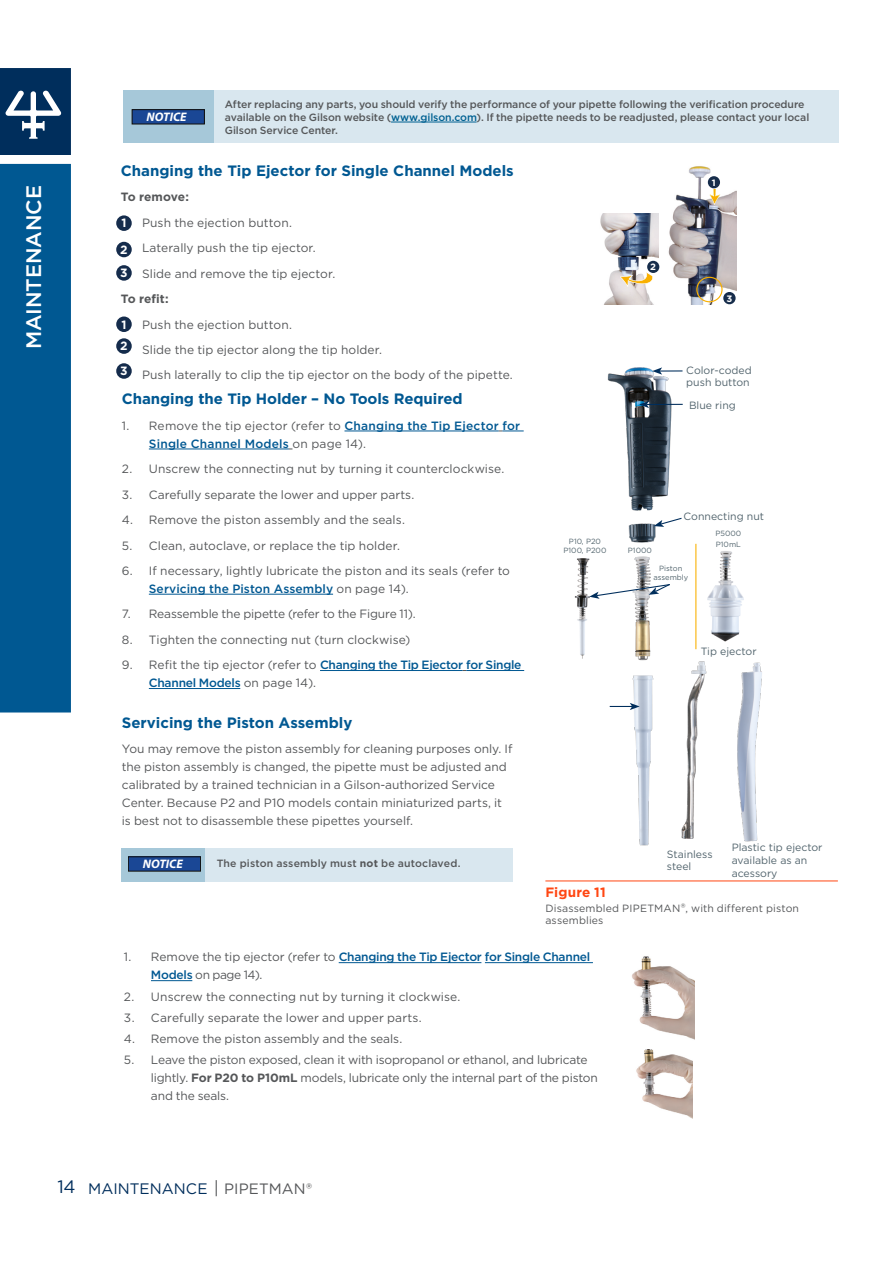
<style>
.page{position:relative;width:893px;height:1263px;background:#fff}
.page>*{position:absolute;margin:0;border:0;box-sizing:border-box;transform-origin:0 0}
.t1{font:500 21px "Gotham";color:#fff}
.t2{font:15.15px "Gotham";color:#002e5c}
.t3{font:700 15px "Gotham";color:#005892}
.t4{font:15px "Gotham";letter-spacing:.005em;color:#555759}
.t5{font:700 13.5px "Gotham";letter-spacing:.005em;color:#ff4612}
.t6{font:italic 700 12.3px "Myriad Pro";color:#fff}
.t7{font:12px/18px "Gotham";color:#555759}
.t8{font:500 12px/18px "Gotham";letter-spacing:-.02em;color:#005892}
.t9{font:500 12px/18px "Gotham";letter-spacing:.02em;color:#005892}
.t10{font:700 12px "Gotham";letter-spacing:.005em;color:#555759}
.t11{font:700 12px/26.4px "Gotham";color:#fff}
.t12{font:500 10.5px/12.6px "Gotham";letter-spacing:-.005em;color:#555759}
.t13{font:10.5px/12.6px "Gotham";color:#52646d}
.t14{font:10.5px/12.6px "Gotham";letter-spacing:.015em;color:#555759}
.t15{font:500 10.5px "Gotham";letter-spacing:.015em;color:#555759}
.t16{font:700 9.3px "Gotham";color:#fff}
.t17{font:700 9.15px "Gotham";color:#fff}
.t18{font:7.5px/9px "Gotham";color:#52646d;text-align:center}
.s1{color:#006192}
.s2{font-weight:400;color:#555759}
.s3{font-weight:500;color:#005892}
.s4{font-weight:700}
.s5{font-size:12px}
.s6{font-size:18px}
.s7{font-size:17.4px}
</style>
<div class="page">
<svg style="left:0;top:68px;width:71px;height:87px;background:#244c73"></svg>
<div style="left:0;top:164px;width:71px;height:548px;background:#005892"></div>
<div style="left:123px;top:91px;width:91px;height:52px;background:#a6c8d9"></div>
<div style="left:214px;top:91px;width:625px;height:52px;background:#d9e7ef"></div>
<hr style="left:391px;top:122px;width:86px;height:1px;background:#006192">
<img style="left:600px;top:214px;width:59px;height:90px">
<svg style="left:617px;top:262px;width:37px;height:28px"></svg>
<img style="left:668px;top:166px;width:69px;height:138px">
<svg style="left:696px;top:277px;width:27px;height:25px"></svg>
<svg style="left:709px;top:190px;width:12px;height:15px"></svg>
<div style="left:708px;top:176px;width:12px;height:12px;background:#172d4b;border-radius:50%"></div>
<div style="left:647px;top:261px;width:12px;height:12px;background:#172d4b;border-radius:50%"></div>
<div style="left:723px;top:292px;width:13px;height:12px;background:#172d4b;border-radius:50%"></div>
<div style="left:116px;top:215px;width:16px;height:16px;background:#152c4c;border-radius:50%"></div>
<div style="left:116px;top:242px;width:16px;height:15px;background:#152c4c;border-radius:50%"></div>
<div style="left:116px;top:265px;width:16px;height:16px;background:#152c4c;border-radius:50%"></div>
<div style="left:116px;top:316px;width:16px;height:16px;background:#152c4c;border-radius:50%"></div>
<div style="left:116px;top:338px;width:16px;height:16px;background:#152c4c;border-radius:50%"></div>
<div style="left:116px;top:363px;width:16px;height:16px;background:#152c4c;border-radius:50%"></div>
<hr style="left:344px;top:431px;width:155px;height:1px;background:#005892">
<svg style="left:499px;top:431px;width:25px;height:1px"></svg>
<hr style="left:149px;top:449px;width:140px;height:1px;background:#005892">
<hr style="left:149px;top:594px;width:184px;height:1px;background:#005892">
<hr style="left:320px;top:670px;width:143px;height:1px;background:#005892">
<hr style="left:466px;top:670px;width:58px;height:1px;background:#005892">
<hr style="left:149px;top:688px;width:91px;height:1px;background:#005892">
<img style="left:607px;top:367px;width:155px;height:479px">
<img style="left:706px;top:550px;width:39px;height:92px">
<img style="left:574px;top:558px;width:16px;height:101px">
<hr style="left:695px;top:544px;width:1px;height:105px;background:#f9b000">
<svg style="left:610px;top:703px;width:30px;height:7px"></svg>
<svg style="left:654px;top:517px;width:29px;height:10px"></svg>
<hr style="left:660px;top:370px;width:22px;height:2px;background:#002e5c">
<svg style="left:652px;top:367px;width:10px;height:8px"></svg>
<svg style="left:589px;top:583px;width:82px;height:16px"></svg>
<hr style="left:647px;top:404px;width:36px;height:1px;background:#002e5c">
<svg style="left:639px;top:401px;width:10px;height:7px"></svg>
<hr style="left:545px;top:880px;width:293px;height:1px;background:#ff4612">
<div style="left:122px;top:848px;width:84px;height:33px;background:#a6c8d9"></div>
<div style="left:206px;top:848px;width:307px;height:33px;background:#d9e7ef"></div>
<div style="left:128px;top:857px;width:73px;height:14px;background:#1a4795"></div>
<div style="left:128px;top:856px;width:73px;height:15px;border:1px solid #12100b"></div>
<img style="left:636px;top:1049px;width:56px;height:70px">
<img style="left:632px;top:956px;width:62px;height:84px">
<hr style="left:339px;top:962px;width:142px;height:1px;background:#005892">
<hr style="left:485px;top:962px;width:108px;height:1px;background:#005892">
<hr style="left:151px;top:980px;width:41px;height:1px;background:#005892">
<div style="left:132px;top:110px;width:72px;height:14px;background:#1a4795"></div>
<div style="left:132px;top:109px;width:73px;height:15px;border:1px solid #12100b"></div>
<h1 class="t1" style="left:20px;top:349px;width:162px;rotate:-90deg">maintenance</h1>
<p class="t12" style="left:225px;top:98px;width:586px">After replacing any parts, you should verify the performance of your pipette following the verification procedure available on the Gilson website (<span class="s1">www.gilson.com</span>). If the pipette needs to be readjusted, please contact your local<br>Gilson Service Center.</p>
<p class="t3" style="left:121px;top:161px;width:395px">Changing the Tip Ejector for Single Channel Models</p>
<p class="t10" style="left:121px;top:189px;width:70px">To remove:</p>
<p class="t7" style="left:142px;top:210px;width:195px;line-height:25.5px">Push the ejection button.<br>Laterally push the tip ejector.<br>Slide and remove the tip ejector.</p>
<p class="t10" style="left:121px;top:291px;width:49px">To refit:</p>
<p class="t7" style="left:142px;top:311px;width:372px;line-height:25.5px">Push the ejection button.<br>Slide the tip ejector along the tip holder.<br>Push laterally to clip the tip ejector on the body of the pipette.</p>
<p class="t6" style="left:147px;top:109px;width:42px">NOTICE</p>
<p class="t17" style="left:712px;top:177px;width:5px">1</p>
<p class="t11" style="left:120px;top:210px;width:9px">1<br>2</p>
<p class="t11" style="left:120px;top:260px;width:9px">3</p>
<p class="t17" style="left:650px;top:261px;width:7px">2</p>
<p class="t16" style="left:726px;top:292px;width:7px">3</p>
<p class="t11" style="left:120px;top:313px;width:9px;line-height:21.8px">1<br>2</p>
<p class="t11" style="left:120px;top:358px;width:9px">3</p>
<p class="t3" style="left:122px;top:389px;width:342px">Changing the Tip Holder – No Tools Required</p>
<p class="t9" style="left:149px;top:416px;width:373px;text-indent:-27px"><span class="s2">1. Remove the tip ejector (refer to</span> Changing the Tip Ejector for<br>Single Channel Models <span class="s2">on page 14).</span></p>
<p class="t7" style="left:122px;top:460px;width:384px">2. Unscrew the connecting nut by turning it counterclockwise.</p>
<p class="t7" style="left:122px;top:485px;width:294px">3. Carefully separate the lower and upper parts.</p>
<p class="t7" style="left:122px;top:511px;width:285px">4. Remove the piston assembly and the seals.</p>
<p class="t7" style="left:122px;top:536px;width:280px">5. Clean, autoclave, or replace the tip holder.</p>
<p class="t7" style="left:149px;top:561px;width:363px;text-indent:-27px">6. If necessary, lightly lubricate the piston and its seals (refer to<br><span class="s3">Servicing the Piston Assembly</span> on page 14).</p>
<p class="t7" style="left:122px;top:605px;width:295px">7. Reassemble the pipette (refer to the Figure 11).</p>
<p class="t7" style="left:122px;top:630px;width:290px">8. Tighten the connecting nut (turn clockwise)</p>
<p class="t8" style="left:149px;top:656px;width:374px;text-indent:-27px"><span class="s2">9. Refit the tip ejector (refer to</span> Changing the Tip Ejector for Single<br>Channel Models <span class="s2">on page 14).</span></p>
<p class="t13" style="left:686px;top:364px;width:67px">Color-coded push button</p>
<p class="t13" style="left:689px;top:399px;width:48px">Blue ring</p>
<p class="t13" style="left:683px;top:510px;width:82px">Connecting nut</p>
<p class="t18" style="left:564px;top:537px;width:44px">P10, P20<br>P100, P200</p>
<p class="t18" style="left:715px;top:528px;width:27px;line-height:10.4px;text-align:left">P5000<br>P10mL</p>
<p class="t18" style="left:628px;top:546px;width:25px">P1000</p>
<p class="t18" style="left:653px;top:564px;width:36px">Piston assembly</p>
<p class="t13" style="left:701px;top:644px;width:57px">Tip ejector</p>
<p class="t3" style="left:122px;top:712px;width:232px">Servicing the Piston Assembly</p>
<p class="t7" style="left:122px;top:740px;width:392px">You may remove the piston assembly for cleaning purposes only. If the piston assembly is changed, the pipette must be adjusted and calibrated by a trained technician in a Gilson-authorized Service Center. Because P2 and P10 models contain miniaturized parts, it is best not to disassemble these pipettes yourself.</p>
<p class="t6" style="left:143px;top:856px;width:42px">NOTICE</p>
<p class="t15" style="left:217px;top:856px;width:245px">The piston assembly must <span class="s4">not</span> be autoclaved.</p>
<p class="t13" style="left:667px;top:847px;width:47px">Stainless steel</p>
<p class="t13" style="left:732px;top:841px;width:92px">Plastic tip ejector available as an acessory</p>
<p class="t5" style="left:545px;top:883px;width:62px">Figure 11</p>
<p class="t14" style="left:545px;top:901px;width:255px">Disassembled PIPETMAN<span class="s5">®</span>, with different piston assemblies</p>
<p class="t8" style="left:151px;top:948px;width:441px;text-indent:-27px"><span class="s2">1. Remove the tip ejector (refer to</span> Changing the Tip Ejector for Single Channel<br>Models <span class="s2">on page 14).</span></p>
<p class="t7" style="left:124px;top:987px;width:338px">2. Unscrew the connecting nut by turning it clockwise.</p>
<p class="t7" style="left:124px;top:1008px;width:299px">3. Carefully separate the lower and upper parts.</p>
<p class="t7" style="left:124px;top:1029px;width:280px">4. Remove the piston assembly and the seals.</p>
<p class="t7" style="left:151px;top:1051px;width:448px;text-indent:-27px">5. Leave the piston exposed, clean it with isopropanol or ethanol, and lubricate lightly. <span class="s4">For P20 to P10mL</span> models, lubricate only the internal part of the piston and the seals.</p>
<p class="t2" style="left:57px;top:1179px;width:43px"><span class="s6">14</span> maintenance</p>
<p class="t4" style="left:214px;top:1179px;width:100px"><span class="s7">|</span> PIPETMAN®</p>
</div>
